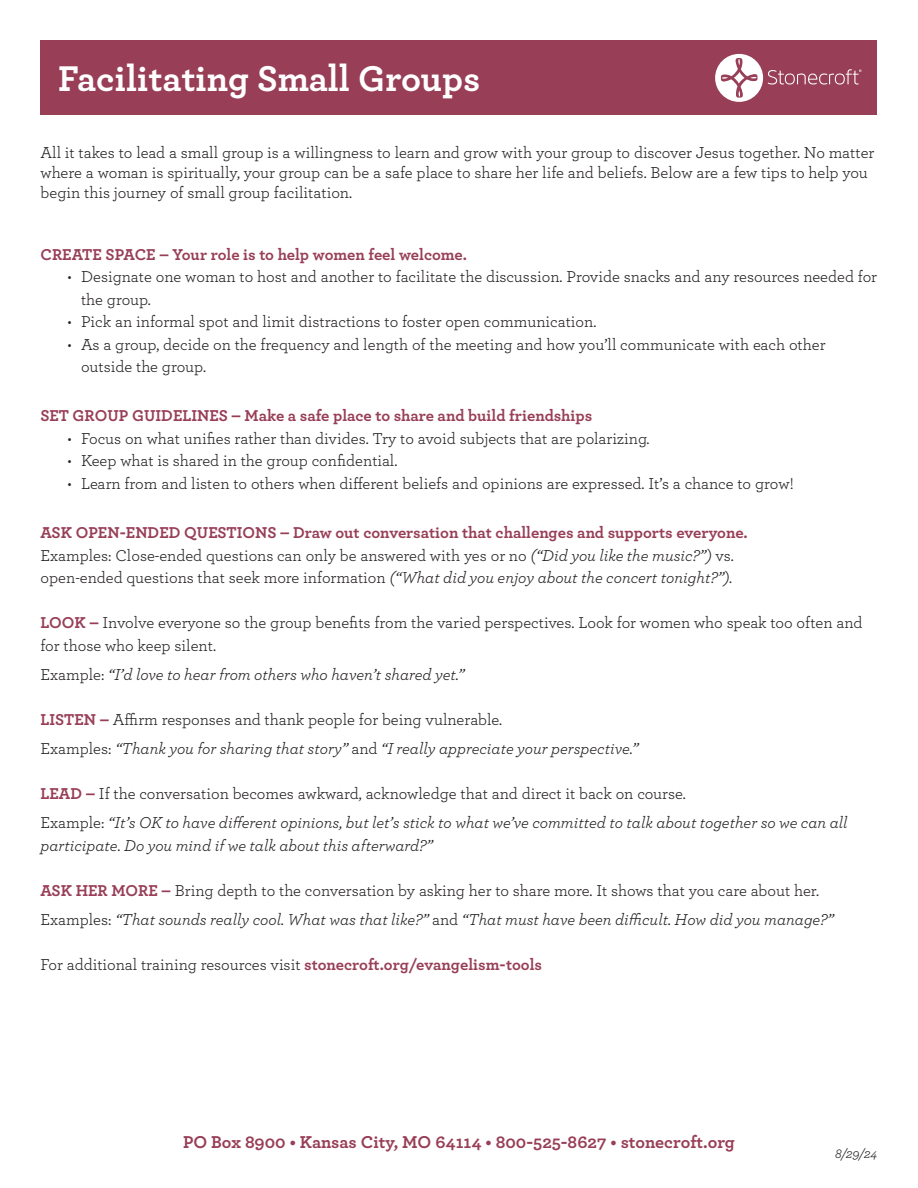
<style>
.page{position:relative;width:918px;height:1188px;background:#fff}
.page>*{position:absolute;margin:0;border:0;box-sizing:border-box;transform-origin:0 0}
.t1{font:700 37.5px "Archer";color:#fff}
.t2{font:700 18px "Archer";color:#983e57}
.t3{font:16.5px/22.5px "Archer";color:#231f20}
.t4{font:italic 16.5px/22.5px "Archer";color:#231f20}
.t5{font:700 16.5px "Archer";color:#983e57}
.t6{font:italic 13.5px "Archer";color:#231f20}
.s1{font-style:italic}
.s2{font-style:normal}
.s3{font-weight:700;color:#983e57}
</style>
<div class="page">
<div style="left:40px;top:40px;width:838px;height:75px;background:#983e57"></div>
<svg style="left:715px;top:54px;width:147px;height:48px"></svg>
<p class="t1" style="left:58px;top:49px;width:423px">Facilitating Small Groups</p>
<p class="t3" style="left:40px;top:142px;width:836px;line-height:19.8px">All it takes to lead a small group is a willingness to learn and grow with your group to discover Jesus together. No matter where a woman is spiritually, your group can be a safe place to share her life and beliefs. Below are a few tips to help you begin this journey of small group facilitation.</p>
<p class="t5" style="left:40px;top:241px;width:428px">CREATE SPACE – Your role is to help women feel welcome.</p>
<p class="t3" style="left:81px;top:265px;width:798px;text-indent:-14px">• Designate one woman to host and another to facilitate the discussion. Provide snacks and any resources needed for the group.</p>
<p class="t3" style="left:68px;top:310px;width:531px">• Pick an informal spot and limit distractions to foster open communication.</p>
<p class="t3" style="left:81px;top:332px;width:746px;text-indent:-14px">• As a group, decide on the frequency and length of the meeting and how you’ll communicate with each other outside the group.</p>
<p class="t5" style="left:40px;top:403px;width:553px">SET GROUP GUIDELINES – Make a safe place to share and build friendships</p>
<p class="t3" style="left:68px;top:426px;width:583px">• Focus on what unifies rather than divides. Try to avoid subjects that are polarizing.</p>
<p class="t3" style="left:68px;top:449px;width:331px">• Keep what is shared in the group confidential.</p>
<p class="t3" style="left:68px;top:471px;width:728px">• Learn from and listen to others when different beliefs and opinions are expressed. It’s a chance to grow!</p>
<p class="t5" style="left:40px;top:520px;width:709px">ASK OPEN-ENDED QUESTIONS – Draw out conversation that challenges and supports everyone.</p>
<p class="t3" style="left:40px;top:543px;width:695px">Examples: Close-ended questions can only be answered with yes or no <span class="s1">(“Did you like the music?”)</span> vs.</p>
<p class="t4" style="left:40px;top:565px;width:694px"><span class="s2">open-ended questions that seek more information</span> (“What did you enjoy about the concert tonight?”).</p>
<p class="t3" style="left:40px;top:610px;width:824px"><span class="s3">LOOK –</span> Involve everyone so the group benefits from the varied perspectives. Look for women who speak too often and for those who keep silent.</p>
<p class="t4" style="left:40px;top:662px;width:425px"><span class="s2">Example:</span> “I’d love to hear from others who haven’t shared yet.”</p>
<p class="t3" style="left:40px;top:707px;width:463px"><span class="s3">LISTEN –</span> Affirm responses and thank people for being vulnerable.</p>
<p class="t4" style="left:40px;top:736px;width:599px"><span class="s2">Examples:</span> “Thank you for sharing that story” <span class="s2">and</span> “I really appreciate your perspective.”</p>
<p class="t3" style="left:40px;top:781px;width:647px"><span class="s3">LEAD –</span> If the conversation becomes awkward, acknowledge that and direct it back on course.</p>
<p class="t4" style="left:40px;top:811px;width:809px"><span class="s2">Example:</span> “It’s OK to have different opinions, but let’s stick to what we’ve committed to talk about together so we can all participate. Do you mind if we talk about this afterward?”</p>
<p class="t3" style="left:40px;top:878px;width:780px"><span class="s3">ASK HER MORE –</span> Bring depth to the conversation by asking her to share more. It shows that you care about her.</p>
<p class="t4" style="left:40px;top:907px;width:795px"><span class="s2">Examples:</span> “That sounds really cool. What was that like?” <span class="s2">and</span> “That must have been difficult. How did you manage?”</p>
<p class="t3" style="left:40px;top:952px;width:503px">For additional training resources visit <span class="s3">stonecroft.org/evangelism-tools</span></p>
<p class="t2" style="left:183px;top:1127px;width:553px">PO Box 8900 • Kansas City, MO 64114 • 800-525-8627 • stonecroft.org</p>
<p class="t6" style="left:835px;top:1144px;width:44px">8/29/24</p>
</div>
